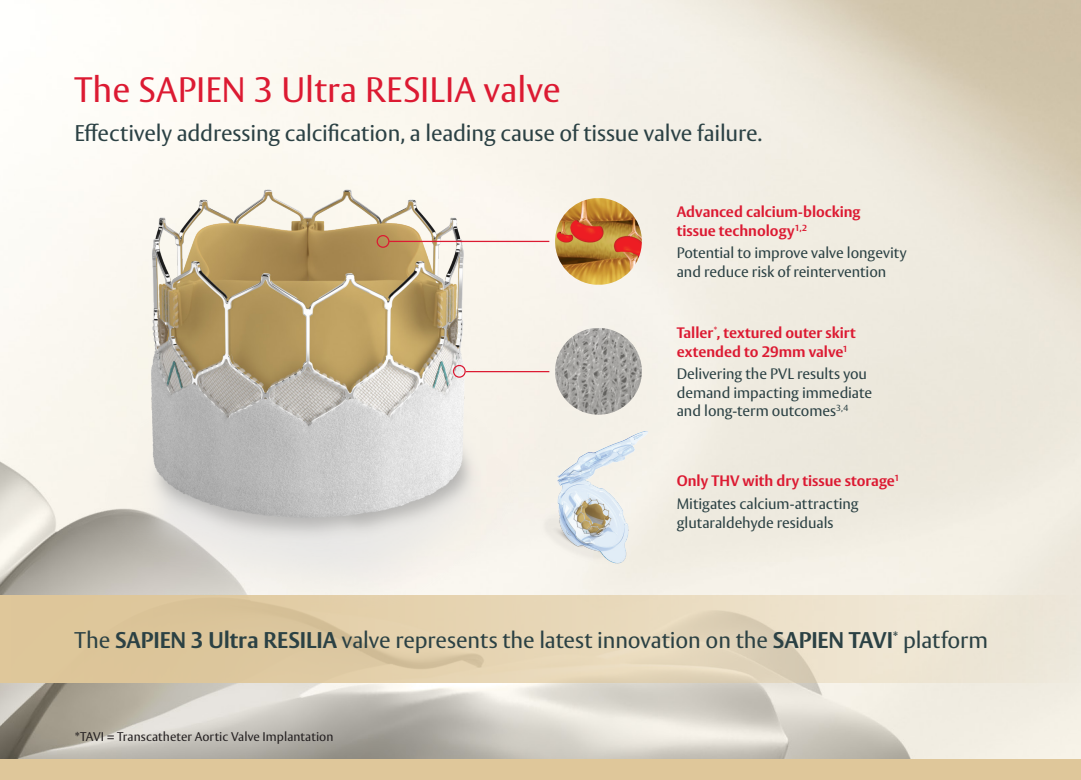
<style>
.page{position:relative;width:1081px;height:780px;background:#fff}
.page>*{position:absolute;margin:0;border:0;box-sizing:border-box;transform-origin:0 0}
.Page_Title_18_22{font:35px "Vesta Std";letter-spacing:.005em;color:#dc1a32}
.Body_Text_10_13{font:22.5px "Vesta Std";letter-spacing:-.005em;color:#2b4144}
.Body_Lead-In_11_14{font:22.5px "Vesta Std";letter-spacing:-.005em;color:#2b4144}
.Body_Text_10_13-2{font:15px/18.8px "Vesta Std";letter-spacing:-.005em;color:#2b4144}
.Body_Text_10_13-3{font:700 15px/18.8px "Vesta Std";color:#dc1a32}
.Body_Text_10_13-4{font:12.5px "Vesta Std";letter-spacing:.005em;color:#231f20}
.s1{font-weight:700}
</style>
<div class="page">
<img style="left:0;top:0;width:1081px;height:759px">
<svg style="left:0;top:595px;width:1081px;height:88px;background:#e7d9be"></svg>
<img style="left:56px;top:161px;width:471px;height:503px">
<img style="left:555px;top:198px;width:87px;height:87px;border-radius:42px">
<img style="left:555px;top:328px;width:87px;height:86px;border-radius:42px">
<img style="left:527px;top:425px;width:126px;height:144px">
<hr style="left:389px;top:241px;width:160px;height:1px;background:#dc1a32">
<div style="left:377px;top:235px;width:12px;height:13px;border:1px solid #dc1a32;border-radius:50%"></div>
<div style="left:453px;top:365px;width:13px;height:13px;border:1px solid #dc1a32;border-radius:50%"></div>
<hr style="left:466px;top:371px;width:83px;height:1px;background:#dc1a32">
<div style="left:0;top:759px;width:1081px;height:21px;background:#dfc79a"></div>
<p class="Page_Title_18_22" style="left:74px;top:69px;width:488px">The SAPIEN 3 Ultra RESILIA valve</p>
<p class="Body_Lead-In_11_14" style="left:75px;top:119px;width:689px">Effectively addressing calcification, a leading cause of tissue valve failure.</p>
<p class="Body_Text_10_13-3" style="left:677px;top:202px;width:185px">Advanced calcium-blocking tissue technology<sup>1,2</sup></p>
<p class="Body_Text_10_13-2" style="left:677px;top:244px;width:231px">Potential to improve valve longevity and reduce risk of reintervention</p>
<p class="Body_Text_10_13-3" style="left:677px;top:323px;width:181px">Taller<sup>*</sup>, textured outer skirt extended to 29mm valve<sup>1</sup></p>
<p class="Body_Text_10_13-2" style="left:677px;top:364px;width:197px">Delivering the PVL results you demand impacting immediate and long-term outcomes<sup>3,4</sup></p>
<p class="Body_Text_10_13-3" style="left:677px;top:471px;width:224px">Only THV with dry tissue storage<sup>1</sup></p>
<p class="Body_Text_10_13-2" style="left:677px;top:494px;width:183px">Mitigates calcium-attracting glutaraldehyde residuals</p>
<p class="Body_Text_10_13" style="left:75px;top:627px;width:915px">The <span class="s1">SAPIEN 3 Ultra RESILIA</span> valve represents the latest innovation on the <span class="s1">SAPIEN TAVI</span><sup>*</sup> platform</p>
<p class="Body_Text_10_13-4" style="left:75px;top:729px;width:261px">*TAVI = Transcatheter Aortic Valve Implantation</p>
</div>
